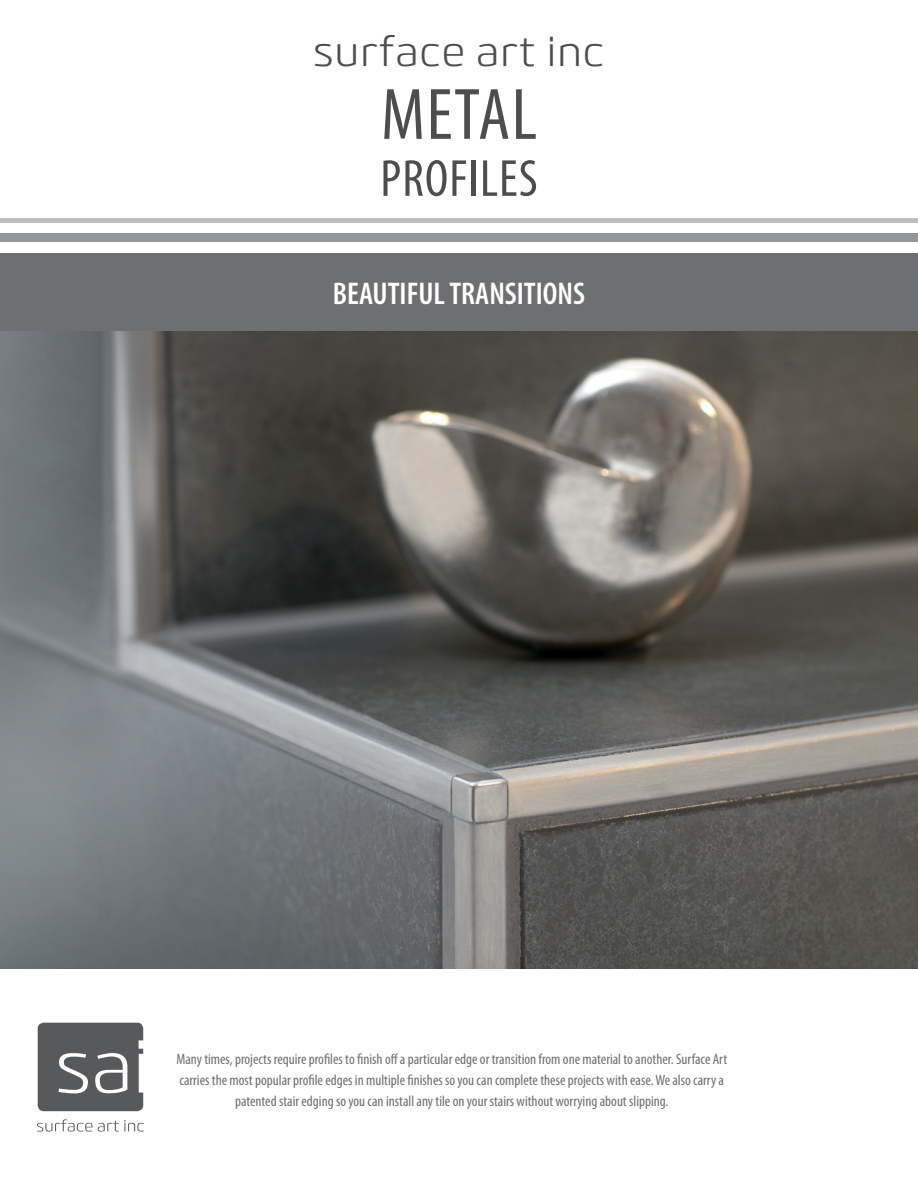
<style>
.page{position:relative;width:918px;height:1188px;background:#fff}
.page>*{position:absolute;margin:0;border:0;box-sizing:border-box;transform-origin:0 0}
.t1{font:condensed 73.5px "Myriad Pro";letter-spacing:.02em;color:#4d4d4f}
.t2{font:condensed 52.5px "Myriad Pro";letter-spacing:.02em;color:#4d4d4f}
.t3{font:43.5px "Bitner";color:#4d4d4f}
.t4{font:600 condensed 31.5px "Myriad Pro";color:#fff}
.t5{font:condensed 15px/21px "Myriad Pro";color:#6d6f71;text-align:center}
</style>
<div class="page">
<img style="left:0;top:331px;width:918px;height:637px">
<svg style="left:37px;top:1119px;width:55px;height:13px"></svg>
<svg style="left:98px;top:1120px;width:46px;height:12px"></svg>
<svg style="left:38px;top:1023px;width:105px;height:88px;background:#6b6c6e"></svg>
<div style="left:0;top:253px;width:918px;height:78px;background:#6d6f71"></div>
<div style="left:0;top:233px;width:918px;height:9px;background:#949698"></div>
<div style="left:0;top:218px;width:918px;height:5px;background:#bcbec0"></div>
<p class="t3" style="left:313px;top:17px;width:293px">surface art inc</p>
<p class="t1" style="left:381px;top:70px;width:157px">METAL</p>
<p class="t2" style="left:380px;top:147px;width:159px">PROFILES</p>
<p class="t4" style="left:333px;top:274px;width:254px">BEAUTIFUL TRANSITIONS</p>
<p class="t5" style="left:176px;top:1049px;width:552px">Many times, projects require profiles to finish off a particular edge or transition from one material to another. Surface Art carries the most popular profile edges in multiple finishes so you can complete these projects with ease. We also carry a patented stair edging so you can install any tile on your stairs without worrying about slipping.</p>
</div>
